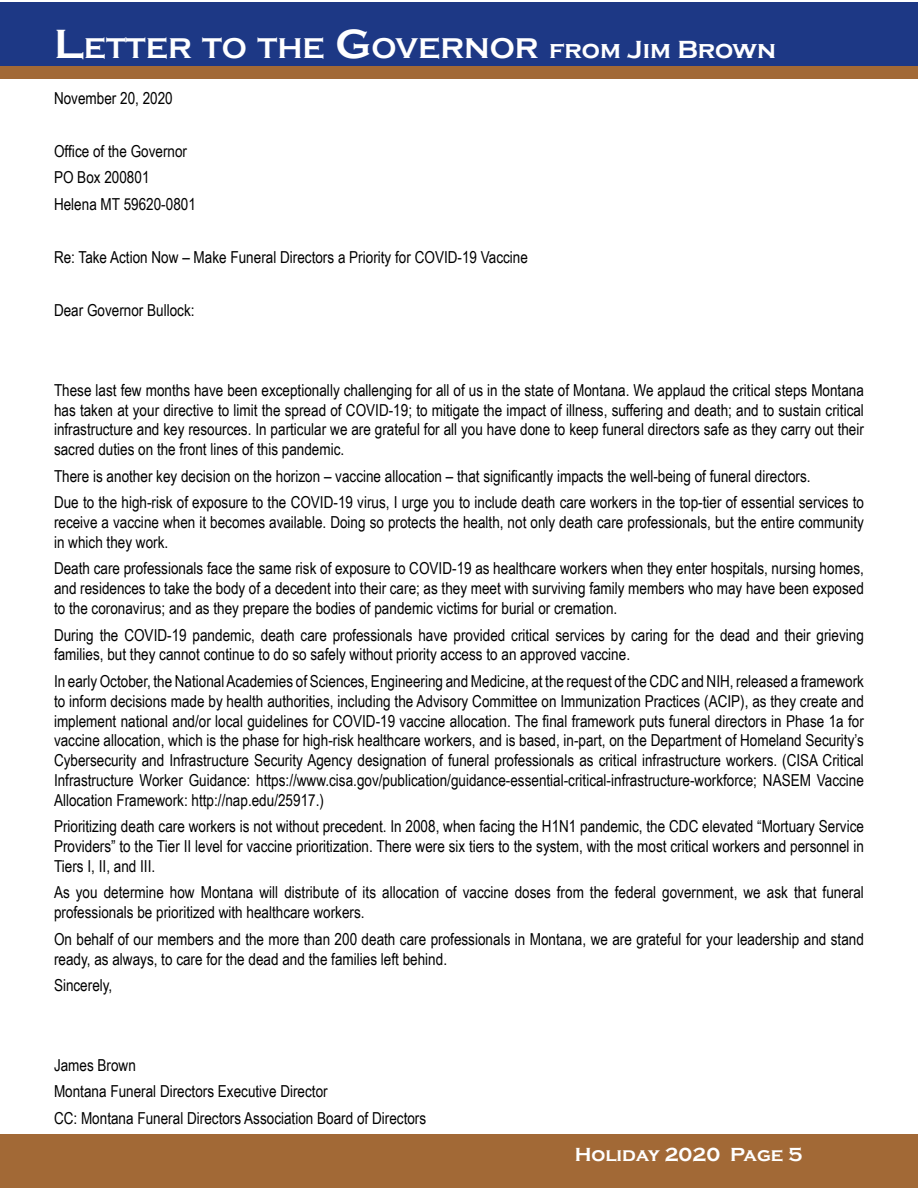
<style>
.page{position:relative;width:918px;height:1188px;background:#fff}
.page>*{position:absolute;margin:0;border:0;box-sizing:border-box;transform-origin:0 0}
.t1{font:700 29.4px "Copperplate Gothic";color:#fff}
.t2{font:700 19.5px "Copperplate Gothic";color:#fff}
.t3{font:16.5px/19.8px "Arial Narrow";color:#000}
.s1{font-size:42px}
.s2{font-size:25.5px}
</style>
<div class="page">
<div style="left:0;top:2px;width:918px;height:65px;background:#1d3885"></div>
<div style="left:0;top:66px;width:918px;height:13px;background:#a26936"></div>
<div style="left:0;top:1134px;width:918px;height:54px;background:#a26936"></div>
<h1 class="t1" style="left:54px;top:32px;width:724px"><span class="s1">L</span>ETTER TO THE <span class="s1">G</span>OVERNOR <span class="s2">from Jim Brown</span></h1>
<p class="t3" style="left:54px;top:87px;width:120px">November 20, 2020</p>
<p class="t3" style="left:54px;top:137px;width:143px;line-height:26.5px">Office of the Governor<br>PO Box 200801<br>Helena MT 59620-0801</p>
<p class="t3" style="left:54px;top:247px;width:476px">Re: Take Action Now – Make Funeral Directors a Priority for COVID-19 Vaccine</p>
<p class="t3" style="left:54px;top:300px;width:142px">Dear Governor Bullock:</p>
<p class="t3" style="left:54px;top:380px;width:811px;text-align:justify">These last few months have been exceptionally challenging for all of us in the state of Montana. We applaud the critical steps Montana has taken at your directive to limit the spread of COVID-19; to mitigate the impact of illness, suffering and death; and to sustain critical infrastructure and key resources. In particular we are grateful for all you have done to keep funeral directors safe as they carry out their sacred duties on the front lines of this pandemic.</p>
<p class="t3" style="left:54px;top:462px;width:811px;line-height:26.5px">There is another key decision on the horizon – vaccine allocation – that significantly impacts the well-being of funeral directors.<br>Due to the high-risk of exposure to the COVID-19 virus, I urge you to include death care workers in the top-tier of essential services to</p>
<p class="t3" style="left:54px;top:512px;width:811px">receive a vaccine when it becomes available. Doing so protects the health, not only death care professionals, but the entire community in which they work.</p>
<p class="t3" style="left:54px;top:558px;width:811px;text-align:justify">Death care professionals face the same risk of exposure to COVID-19 as healthcare workers when they enter hospitals, nursing homes, and residences to take the body of a decedent into their care; as they meet with surviving family members who may have been exposed to the coronavirus; and as they prepare the bodies of pandemic victims for burial or cremation.</p>
<p class="t3" style="left:54px;top:624px;width:811px">During the COVID-19 pandemic, death care professionals have provided critical services by caring for the dead and their grieving families, but they cannot continue to do so safely without priority access to an approved vaccine.</p>
<p class="t3" style="left:54px;top:671px;width:812px;text-align:justify">In early October, the National Academies of Sciences, Engineering and Medicine, at the request of the CDC and NIH, released a framework to inform decisions made by health authorities, including the Advisory Committee on Immunization Practices (ACIP), as they create and implement national and/or local guidelines for COVID-19 vaccine allocation. The final framework puts funeral directors in Phase 1a for vaccine allocation, which is the phase for high-risk healthcare workers, and is based, in-part, on the Department of Homeland Security’s Cybersecurity and Infrastructure Security Agency designation of funeral professionals as critical infrastructure workers. (CISA Critical Infrastructure Worker Guidance: https://www.cisa.gov/publication/guidance-essential-critical-infrastructure-workforce; NASEM Vaccine Allocation Framework: http://nap.edu/25917.)</p>
<p class="t3" style="left:54px;top:816px;width:811px;text-align:justify">Prioritizing death care workers is not without precedent. In 2008, when facing the H1N1 pandemic, the CDC elevated “Mortuary Service Providers” to the Tier II level for vaccine prioritization. There were six tiers to the system, with the most critical workers and personnel in Tiers I, II, and III.</p>
<p class="t3" style="left:54px;top:882px;width:811px">As you determine how Montana will distribute of its allocation of vaccine doses from the federal government, we ask that funeral professionals be prioritized with healthcare workers.</p>
<p class="t3" style="left:54px;top:929px;width:811px">On behalf of our members and the more than 200 death care professionals in Montana, we are grateful for your leadership and stand ready, as always, to care for the dead and the families left behind.</p>
<p class="t3" style="left:54px;top:975px;width:60px">Sincerely,</p>
<p class="t3" style="left:54px;top:1051px;width:374px;line-height:26.5px">James Brown<br>Montana Funeral Directors Executive Director<br>CC: Montana Funeral Directors Association Board of Directors</p>
<p class="t2" style="left:575px;top:1144px;width:229px">Holiday 2020 Page 5</p>
</div>
